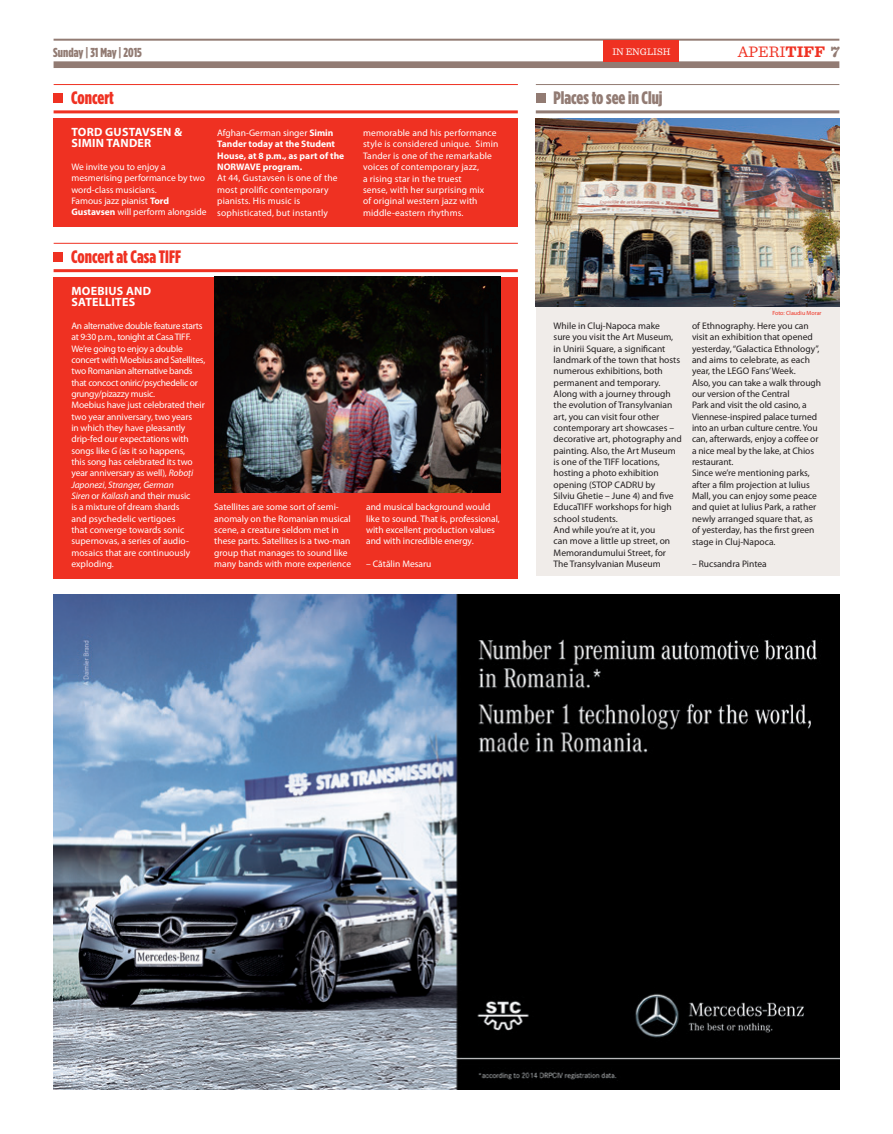
<style>
.page{position:relative;width:893px;height:1134px;background:#fff}
.page>*{position:absolute;margin:0;border:0;box-sizing:border-box;transform-origin:0 0}
.t1{font:900 18px "Gotham Condensed";color:#ef3122}
.t2{font:900 18px "Gotham Condensed";color:#927b73}
.t3{font:16px "Sentinel";color:#ef3122}
.t4{font:900 13px "Gotham Condensed";color:#927b73}
.t5{font:700 12px/11.3px "Myriad Pro";letter-spacing:.02em;color:#fff}
.t6{font:10px "Sentinel";color:#fff}
.t7{font:9.5px/11.3px "Myriad Pro";color:#fff}
.t8{font:9.5px/11.3px "Myriad Pro";color:#231f20}
.t9{font:700 9.5px/11.3px "Myriad Pro";color:#fff}
.t10{font:6px "Myriad Pro";color:#ef3122}
.s1{font-weight:700}
.s2{font-weight:900;color:#927b73}
.s3{font-weight:400}
.s4{font-style:italic}
</style>
<div class="page">
<div style="left:54px;top:61px;width:785px;height:7px;background:#927b73"></div>
<hr style="left:54px;top:39px;width:785px;height:2px;background:#927b73">
<div style="left:603px;top:40px;width:76px;height:21px;background:#ef3122"></div>
<img style="left:54px;top:595px;width:785px;height:494px">
<div style="left:54px;top:118px;width:464px;height:109px;background:#ef3122"></div>
<hr style="left:54px;top:110px;width:464px;height:3px;background:#ef3122">
<hr style="left:54px;top:84px;width:464px;height:1px;background:#ef3122">
<div style="left:54px;top:93px;width:9px;height:10px;background:#ef3122"></div>
<div style="left:54px;top:277px;width:464px;height:301px;background:#ef3122"></div>
<hr style="left:54px;top:269px;width:464px;height:3px;background:#ef3122">
<hr style="left:54px;top:243px;width:464px;height:1px;background:#ef3122">
<div style="left:54px;top:252px;width:9px;height:10px;background:#ef3122"></div>
<div style="left:536px;top:118px;width:303px;height:458px;background:#f0ece9"></div>
<hr style="left:536px;top:110px;width:303px;height:3px;background:#927b73">
<hr style="left:536px;top:84px;width:303px;height:1px;background:#927b73">
<div style="left:536px;top:93px;width:10px;height:10px;background:#927b73"></div>
<img style="left:536px;top:118px;width:303px;height:188px">
<img style="left:214px;top:277px;width:286px;height:215px">
<h3 class="t4" style="left:53px;top:44px;width:90px">Sunday | 31 May | 2015</h3>
<p class="t6" style="left:612px;top:44px;width:59px">IN ENGLISH</p>
<h2 class="t3" style="left:738px;top:39px;width:104px">APERI<span class="s1">TIFF</span> <span class="s2">7</span></h2>
<h1 class="t1" style="left:71px;top:87px;width:44px">Concert</h1>
<p class="t5" style="left:72px;top:127px;width:59px">Tord Gustavs</p>
<p class="t5" style="left:157px;top:127px;width:27px">en &amp;</p>
<p class="t5" style="left:72px;top:138px;width:14px">Simin</p>
<p class="t5" style="left:106px;top:138px;width:16px">Tand</p>
<p class="t5" style="left:138px;top:138px;width:13px">er</p>
<p class="t7" style="left:71px;top:161px;width:137px">We invite you to enjoy a mesmerising performance by two word-class musicians.<br>Famous jazz pianist <span class="s1">Tord<br>Gustavsen</span> will perform alongside</p>
<p class="t9" style="left:217px;top:127px;width:129px"><span class="s3">Afghan-German singer</span> Simin<br>Tander today at the Student<br>House, at 8 p.m., as part of the<br>NORWAVE program.</p>
<p class="t7" style="left:217px;top:173px;width:122px">At 44, Gustavsen is one of the most prolific contemporary pianists. His music is sophisticated, but instantly</p>
<p class="t7" style="left:363px;top:127px;width:137px">memorable and his performance style is considered unique. Simin<br>Tander is one of the remarkable voices of contemporary jazz,<br>a rising star in the truest<br>sense, with her surprising mix<br>of original western jazz with middle-eastern rhythms.</p>
<h1 class="t1" style="left:71px;top:246px;width:111px">Concert at Casa TIFF</h1>
<p class="t5" style="left:72px;top:285px;width:64px">Moebius and<br>Satellit</p>
<p class="t5" style="left:122px;top:297px;width:13px">es</p>
<p class="t7" style="left:71px;top:320px;width:135px">An alternative double feature starts at 9:30 p.m., tonight at Casa TIFF.<br>We’re going to enjoy a double concert with Moebius and Satellites, two Romanian alternative bands that concoct oniric/psychedelic or grungy/pizazzy music.<br>Moebius have just celebrated their two year anniversary, two years<br>in which they have pleasantly drip-fed our expectations with songs like <span class="s4">G</span> (as it so happens,<br>this song has celebrated its two year anniversary as well), <span class="s4">Roboți<br>Japonezi</span>, <span class="s4">Stranger, German<br>Siren</span> or <span class="s4">Kailash</span> and their music<br>is a mixture of dream shards<br>and psychedelic vertigoes<br>that converge towards sonic supernovas, a series of audio&shy;mosaics that are continuously exploding.</p>
<p class="t7" style="left:214px;top:502px;width:138px">Satellites are some sort of semi&shy;anomaly on the Romanian musical scene, a creature seldom met in these parts. Satellites is a two-man group that manages to sound like many bands with more experience</p>
<p class="t7" style="left:366px;top:502px;width:135px">and musical background would like to sound. That is, professional, with excellent production values and with incredible energy.</p>
<p class="t7" style="left:366px;top:558px;width:67px">– Cătălin Mesaru</p>
<h1 class="t2" style="left:553px;top:87px;width:111px">Places to see in Cluj</h1>
<p class="t10" style="left:772px;top:310px;width:51px">Foto: Claudiu Morar</p>
<p class="t8" style="left:554px;top:320px;width:130px">While in Cluj-Napoca make<br>sure you visit the Art Museum, in Unirii Square, a significant landmark of the town that hosts numerous exhibitions, both permanent and temporary.<br>Along with a journey through the evolution of Transylvanian art, you can visit four other contemporary art showcases – decorative art, photography and painting. Also, the Art Museum is one of the TIFF locations, hosting a photo exhibition opening (STOP CADRU by<br>Silviu Ghetie – June 4) and five<br>EducaTIFF workshops for high school students.<br>And while you’re at it, you<br>can move a little up street, on<br>Memorandumului Street, for<br>The Transylvanian Museum</p>
<p class="t8" style="left:692px;top:320px;width:130px">of Ethnography. Here you can visit an exhibition that opened yesterday, “Galactica Ethnology”, and aims to celebrate, as each year, the LEGO Fans’ Week.<br>Also, you can take a walk through our version of the Central<br>Park and visit the old casino, a<br>Viennese-inspired palace turned into an urban culture centre. You can, afterwards, enjoy a coffee or a nice meal by the lake, at Chios restaurant.<br>Since we’re mentioning parks, after a film projection at Iulius<br>Mall, you can enjoy some peace and quiet at Iulius Park, a rather newly arranged square that, as of yesterday, has the first green stage in Cluj-Napoca.</p>
<p class="t8" style="left:692px;top:558px;width:76px">– Rucsandra Pintea</p>
</div>
